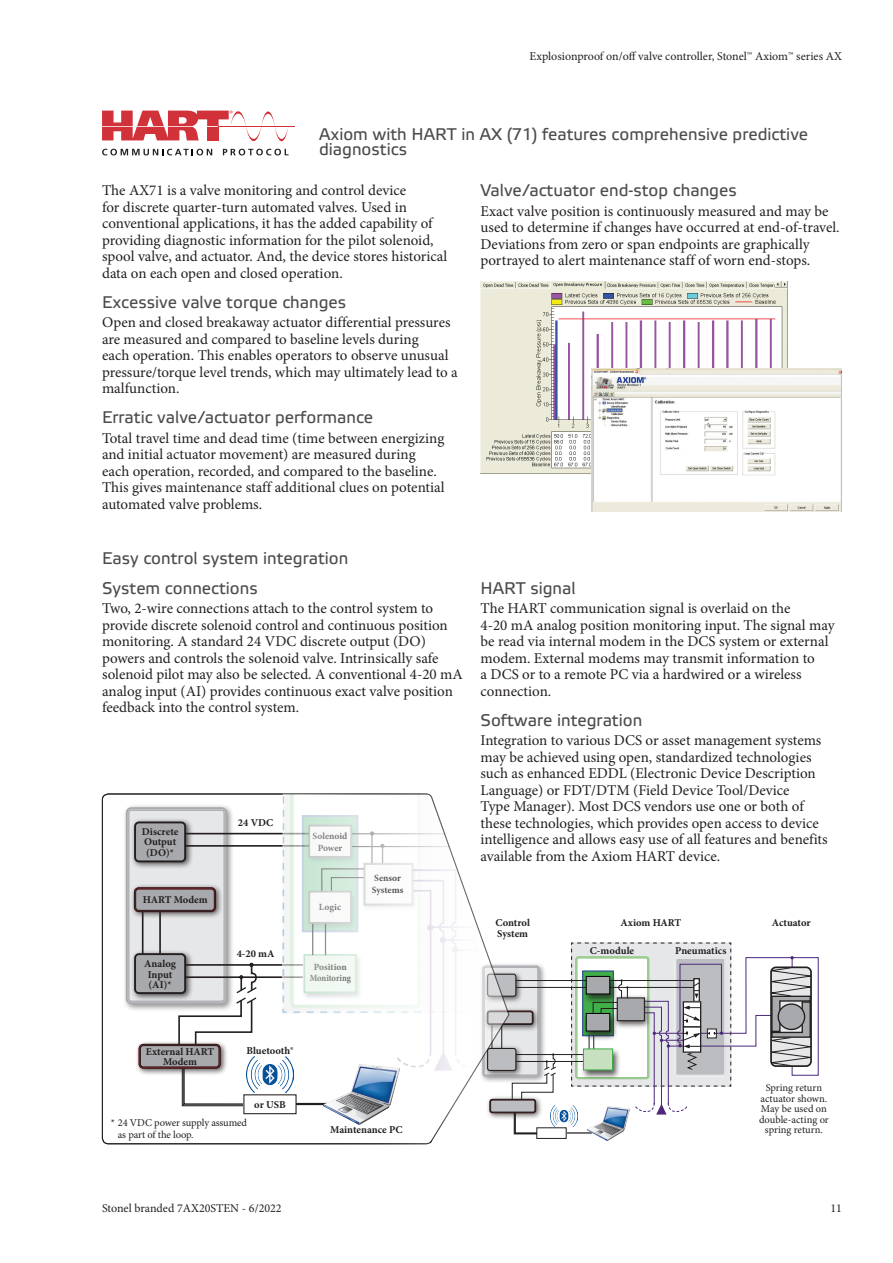
<style>
.page{position:relative;width:893px;height:1263px;background:#fff}
.page>*{position:absolute;margin:0;border:0;box-sizing:border-box;transform-origin:0 0}
.t1{font:16.8px/15px "Etelka Text Pro";color:#4b4c4d}
.t2{font:15px/16.5px "Minion Pro";color:#231f20}
.t3{font:12px "Minion Pro";color:#231f20}
.t4{font:700 10.5px/10.5px "Minion Pro";color:#231f20}
.t5{font:10.5px/10.5px "Minion Pro";letter-spacing:-.01em;color:#231f20;text-align:center}
.t6{font:700 9.45px/11.4px "Minion Pro";letter-spacing:-.005em;color:#231f20;text-align:center}
</style>
<div class="page">
<img style="left:480px;top:282px;width:308px;height:192px">
<img style="left:591px;top:369px;width:251px;height:143px">
<div style="left:479px;top:962px;width:68px;height:122px;background:#231f20;opacity:.5"></div>
<div style="left:483px;top:966px;width:56px;height:110px;background:#e6e7e9;border-radius:2px"></div>
<div style="left:484px;top:967px;width:54px;height:108px;border:1px solid #a8a9ad"></div>
<div style="left:512px;top:1054px;width:79px;height:8px;border:1px solid #231f20"></div>
<div style="left:510px;top:980px;width:186px;height:8px;border:1px solid #231f20"></div>
<div style="left:483px;top:970px;width:41px;height:34px;background:#231f20;opacity:.75"></div>
<div style="left:488px;top:974px;width:28px;height:22px;background:#bcbdc0;border-radius:2px"></div>
<div style="left:487px;top:974px;width:29px;height:23px;border:1px solid #231f20;border-radius:2px"></div>
<div style="left:483px;top:1044px;width:41px;height:34px;background:#231f20;opacity:.75"></div>
<div style="left:488px;top:1048px;width:28px;height:22px;background:#bcbdc0;border-radius:2px"></div>
<div style="left:487px;top:1048px;width:29px;height:23px;border:1px solid #231f20;border-radius:2px"></div>
<div style="left:483px;top:1007px;width:57px;height:25px;background:#231f20;opacity:.75"></div>
<div style="left:487px;top:1011px;width:46px;height:13px;background:#bcbdc0;border-radius:2px"></div>
<div style="left:487px;top:1011px;width:46px;height:14px;border:1px solid #231f20;border-radius:2px"></div>
<div style="left:488px;top:1012px;width:44px;height:12px;border:1px solid #231f20;border-radius:2px"></div>
<hr style="left:556px;top:1132px;width:36px;height:1px;background:#231f20">
<div style="left:537px;top:1128px;width:29px;height:10px;background:#fff"></div>
<div style="left:536px;top:1127px;width:30px;height:12px;border:1px solid #231f20"></div>
<svg style="left:571px;top:942px;width:248px;height:175px"></svg>
<img style="left:587px;top:1107px;width:42px;height:33px">
<img style="left:559px;top:1106px;width:18px;height:20px">
<svg style="left:102px;top:793px;width:408px;height:351px"></svg>
<div style="left:122px;top:803px;width:113px;height:208px;background:#231f20;opacity:.5"></div>
<div style="left:128px;top:809px;width:97px;height:193px;background:#e6e7e9;border-radius:4px"></div>
<div style="left:126px;top:807px;width:101px;height:197px;border:2px solid #a8a9ad;border-radius:5px"></div>
<div style="left:129px;top:810px;width:95px;height:191px;border:1px solid #a8a9ad;border-radius:3px"></div>
<div style="left:142px;top:901px;width:19px;height:59px;border:2px solid #231f20"></div>
<div style="left:178px;top:964px;width:141px;height:14px;border:2px solid #231f20"></div>
<div style="left:130px;top:949px;width:63px;height:52px;background:#231f20;opacity:.75"></div>
<div style="left:135px;top:954px;width:50px;height:39px;background:#a8a9ad;border-radius:4px"></div>
<div style="left:134px;top:953px;width:52px;height:41px;border:2px solid #231f20;border-radius:4px"></div>
<div style="left:130px;top:883px;width:94px;height:37px;background:#231f20;opacity:.75"></div>
<div style="left:135px;top:888px;width:80px;height:23px;background:#a8a9ad;border-radius:4px"></div>
<div style="left:134px;top:887px;width:82px;height:25px;border:1px solid #231f20;border-radius:4px"></div>
<div style="left:136px;top:889px;width:78px;height:21px;border:1px solid #231f20;border-radius:3px"></div>
<div style="left:174px;top:833px;width:139px;height:14px;border:2px solid #231f20"></div>
<hr style="left:278px;top:1103px;width:63px;height:2px;background:#231f20">
<div style="left:244px;top:1095px;width:52px;height:19px;background:#fff"></div>
<div style="left:243px;top:1094px;width:54px;height:20px;border:1px solid #231f20"></div>
<img style="left:261px;top:1056px;width:21px;height:36px">
<img style="left:323px;top:1096px;width:77px;height:29px">
<div style="left:130px;top:817px;width:63px;height:53px;background:#231f20;opacity:.75"></div>
<div style="left:135px;top:822px;width:50px;height:39px;background:#a8a9ad;border-radius:4px"></div>
<div style="left:134px;top:821px;width:52px;height:41px;border:2px solid #231f20;border-radius:4px"></div>
<img style="left:282px;top:794px;width:226px;height:302px">
<svg style="left:177px;top:963px;width:84px;height:143px"></svg>
<svg style="left:512px;top:1053px;width:47px;height:81px"></svg>
<div style="left:135px;top:1040px;width:93px;height:36px;background:#231f20;opacity:.75"></div>
<div style="left:140px;top:1045px;width:80px;height:23px;background:#a8a9ad;border-radius:4px"></div>
<div style="left:139px;top:1044px;width:82px;height:25px;border:1px solid #231f20;border-radius:4px"></div>
<div style="left:140px;top:1045px;width:79px;height:22px;border:1px solid #231f20;border-radius:3px"></div>
<div style="left:486px;top:1095px;width:57px;height:25px;background:#231f20;opacity:.75"></div>
<div style="left:490px;top:1099px;width:45px;height:13px;background:#bcbdc0;border-radius:2px"></div>
<div style="left:490px;top:1099px;width:46px;height:14px;border:1px solid #231f20;border-radius:2px"></div>
<div style="left:490px;top:1100px;width:45px;height:12px;border:1px solid #231f20;border-radius:2px"></div>
<hr style="left:219px;top:126px;width:76px;height:1px;background:#d13138">
<svg style="left:223px;top:149px;width:66px;height:6px"></svg>
<svg style="left:102px;top:111px;width:186px;height:30px"></svg>
<svg style="left:102px;top:149px;width:110px;height:6px"></svg>
<p class="t3" style="left:529px;top:48px;width:314px">Explosionproof on/off valve controller, Stonel™ Axiom™ series AX</p>
<p class="t1" style="left:319px;top:128px;width:491px">Axiom with HART in AX (71) features comprehensive predictive diagnostics</p>
<p class="t2" style="left:102px;top:182px;width:347px">The AX71 is a valve monitoring and control device<br>for discrete quarter-turn automated valves. Used in conventional applications, it has the added capability of providing diagnostic information for the pilot solenoid, spool valve, and actuator. And, the device stores historical data on each open and closed operation.</p>
<p class="t1" style="left:102px;top:295px;width:246px">Excessive valve torque changes</p>
<p class="t2" style="left:102px;top:314px;width:357px">Open and closed breakaway actuator differential pressures are measured and compared to baseline levels during<br>each operation. This enables operators to observe unusual pressure/torque level trends, which may ultimately lead to a malfunction.</p>
<p class="t1" style="left:102px;top:411px;width:273px">Erratic valve/actuator performance</p>
<p class="t2" style="left:102px;top:430px;width:344px">Total travel time and dead time (time between energizing and initial actuator movement) are measured during each operation, recorded, and compared to the baseline.<br>This gives maintenance staff additional clues on potential automated valve problems.</p>
<p class="t1" style="left:102px;top:544px;width:248px;line-height:30px">Easy control system integration<br>System connections</p>
<p class="t2" style="left:102px;top:600px;width:362px">Two, 2-wire connections attach to the control system to provide discrete solenoid control and continuous position monitoring. A standard 24 VDC discrete output (DO) powers and controls the solenoid valve. Intrinsically safe solenoid pilot may also be selected. A conventional 4-20 mA analog input (AI) provides continuous exact valve position feedback into the control system.</p>
<p class="t4" style="left:142px;top:826px;width:38px">Discrete<br>Output (DO)*</p>
<p class="t4" style="left:143px;top:895px;width:66px">HART Modem</p>
<p class="t4" style="left:144px;top:958px;width:33px;text-align:center">Analog<br>Input (AI)*</p>
<p class="t4" style="left:238px;top:817px;width:37px">24 VDC</p>
<p class="t4" style="left:237px;top:948px;width:39px">4-20 mA</p>
<p class="t6" style="left:313px;top:830px;width:36px">Solenoid<br>Power</p>
<p class="t6" style="left:319px;top:901px;width:24px">Logic</p>
<p class="t6" style="left:310px;top:961px;width:43px">Position<br>Monitoring</p>
<p class="t6" style="left:372px;top:873px;width:33px;text-align:left">Sensor<br>Systems</p>
<p class="t1" style="left:480px;top:184px;width:258px">Valve/actuator end-stop changes</p>
<p class="t2" style="left:480px;top:203px;width:361px">Exact valve position is continuously measured and may be used to determine if changes have occurred at end-of-travel.<br>Deviations from zero or span endpoints are graphically portrayed to alert maintenance staff of worn end-stops.</p>
<p class="t1" style="left:480px;top:582px;width:97px">HART signal</p>
<p class="t2" style="left:480px;top:600px;width:356px">The HART communication signal is overlaid on the<br>4-20 mA analog position monitoring input. The signal may be read via internal modem in the DCS system or external modem. External modems may transmit information to<br>a DCS or to a remote PC via a hardwired or a wireless connection.</p>
<p class="t1" style="left:480px;top:714px;width:163px">Software integration</p>
<p class="t2" style="left:480px;top:732px;width:349px">Integration to various DCS or asset management systems may be achieved using open, standardized technologies such as enhanced EDDL (Electronic Device Description Language) or FDT/DTM (Field Device Tool/Device<br>Type Manager). Most DCS vendors use one or both of these technologies, which provides open access to device intelligence and allows easy use of all features and benefits available from the Axiom HART device.</p>
<p class="t4" style="left:495px;top:917px;width:36px">Control<br>System</p>
<p class="t4" style="left:621px;top:917px;width:62px">Axiom HART</p>
<p class="t4" style="left:772px;top:917px;width:40px">Actuator</p>
<p class="t4" style="left:590px;top:945px;width:46px">C-module</p>
<p class="t4" style="left:675px;top:945px;width:53px">Pneumatics</p>
<p class="t4" style="left:146px;top:1046px;width:70px;text-align:center">External HART<br>Modem</p>
<p class="t4" style="left:246px;top:1045px;width:49px">Bluetooth®</p>
<p class="t4" style="left:254px;top:1099px;width:33px">or USB</p>
<p class="t5" style="left:118px;top:1117px;width:131px;line-height:12px;text-align:left;text-indent:-7px">* 24 VDC power supply assumed as part of the loop.</p>
<p class="t4" style="left:330px;top:1124px;width:74px">Maintenance PC</p>
<p class="t5" style="left:759px;top:1083px;width:71px">Spring return actuator shown.<br>May be used on double-acting or spring return.</p>
<p class="t3" style="left:102px;top:1200px;width:181px">Stonel branded 7AX20STEN - 6/2022</p>
<p class="t3" style="left:830px;top:1200px;width:13px">11</p>
</div>
